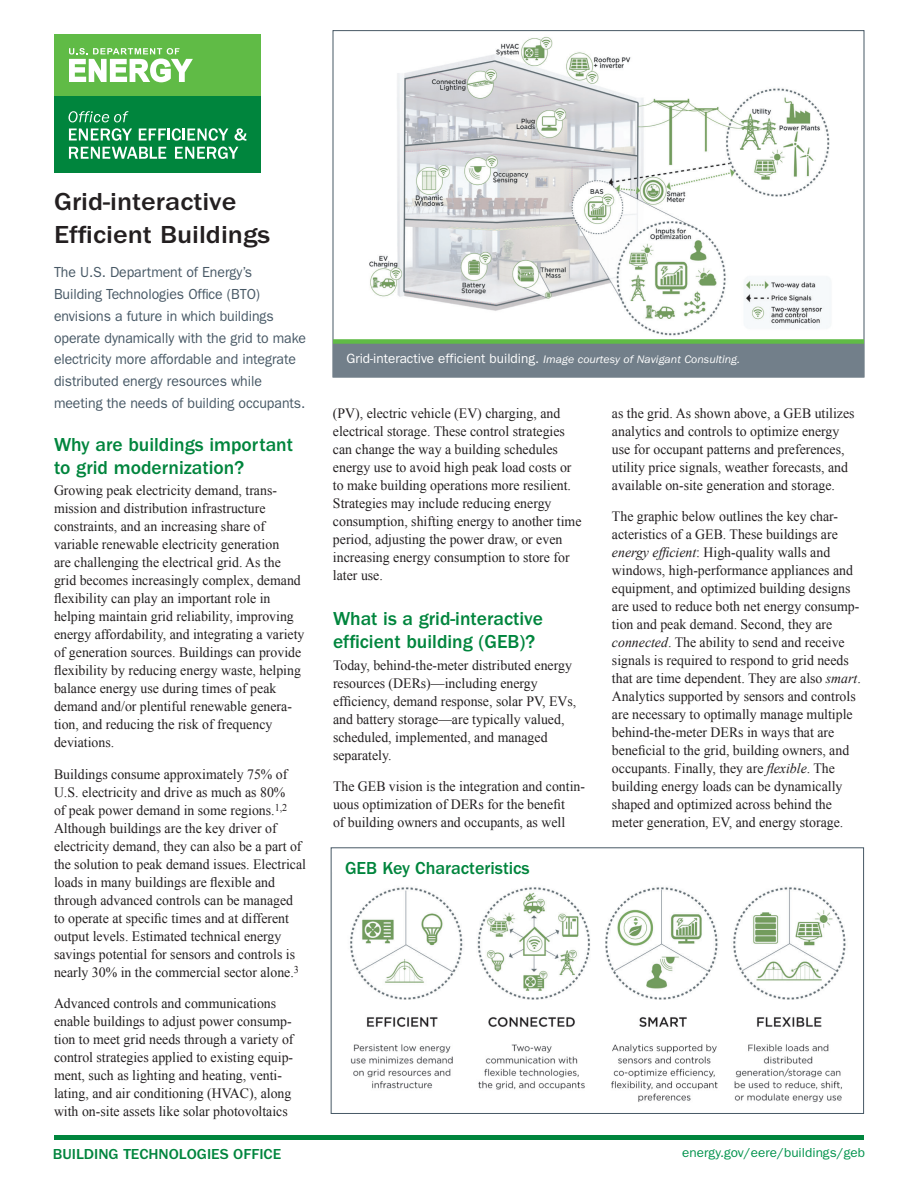
<style>
.page{position:relative;width:918px;height:1188px;background:#fff}
.page>*{position:absolute;margin:0;border:0;box-sizing:border-box;transform-origin:0 0}
.t1{font:500 25.5px/33px "ITC Franklin Gothic Std";color:#231f20;scale:1.1 1}
.t2{font:500 19.5px/23.2px "ITC Franklin Gothic Std";color:#00853d}
.t3{font:500 18px "ITC Franklin Gothic Std";color:#00853d}
.t4{font:500 15px "ITC Franklin Gothic Std";color:#00853d;scale:1.05 1}
.intro_statement{font:14.7px/21.8px "ITC Franklin Gothic Std";letter-spacing:-.005em;color:#475865;scale:.96 1}
.body_text{font:14.25px/18px "Times New Roman";color:#231f20}
.caption_reverse{font:13.5px "ITC Franklin Gothic Std";color:#fff}
.t5{font:13.05px "ITC Franklin Gothic Std";color:#02934d}
.s1{font-style:italic;font-size:11.25px}
.s2{font-style:italic}
</style>
<div class="page">
<img style="left:369px;top:37px;width:461px;height:299px">
<div style="left:333px;top:340px;width:531px;height:37px;background:#727f8a"></div>
<div style="left:333px;top:339px;width:531px;height:5px;background:#60bb46"></div>
<img style="left:350px;top:887px;width:496px;height:216px">
<div style="left:331px;top:847px;width:533px;height:267px;border:1px solid #475865"></div>
<div style="left:54px;top:34px;width:207px;height:64px;background:#60bb46"></div>
<svg style="left:69px;top:48px;width:124px;height:34px"></svg>
<div style="left:54px;top:97px;width:207px;height:76px;background:#00853d"></div>
<svg style="left:69px;top:111px;width:59px;height:11px"></svg>
<svg style="left:69px;top:128px;width:63px;height:13px"></svg>
<svg style="left:139px;top:128px;width:89px;height:13px"></svg>
<svg style="left:234px;top:128px;width:12px;height:13px"></svg>
<svg style="left:69px;top:147px;width:97px;height:12px"></svg>
<svg style="left:175px;top:147px;width:63px;height:12px"></svg>
<hr style="left:54px;top:1135px;width:810px;height:4px;background:#00853d">
<p class="t1" style="left:54px;top:186px;width:198px">Grid-interactive<br>Efficient Buildings</p>
<p class="intro_statement" style="left:54px;top:262px;width:264px">The U.S. Department of Energy’s<br>Building Technologies Office (BTO) envisions a future in which buildings operate dynamically with the grid to make electricity more affordable and integrate distributed energy resources while meeting the needs of building occupants.</p>
<h1 class="t2" style="left:54px;top:433px;width:241px">Why are buildings important to grid modernization?</h1>
<p class="body_text" style="left:54px;top:481px;width:252px">Growing peak electricity demand, trans&shy;mission and distribution infrastructure constraints, and an increasing share of variable renewable electricity generation<br>are challenging the electrical grid. As the grid becomes increasingly complex, demand flexibility can play an important role in helping maintain grid reliability, improving energy affordability, and integrating a variety of generation sources. Buildings can provide flexibility by reducing energy waste, helping balance energy use during times of peak demand and/or plentiful renewable genera&shy;tion, and reducing the risk of frequency deviations.</p>
<p class="body_text" style="left:54px;top:765px;width:254px">Buildings consume approximately 75% of U.S. electricity and drive as much as 80%<br>of peak power demand in some regions.<sup>1,2<br></sup>Although buildings are the key driver of electricity demand, they can also be a part of the solution to peak demand issues. Electrical loads in many buildings are flexible and through advanced controls can be managed to operate at specific times and at different output levels. Estimated technical energy savings potential for sensors and controls is nearly 30% in the commercial sector alone.<sup>3</sup></p>
<p class="body_text" style="left:54px;top:994px;width:241px">Advanced controls and communications enable buildings to adjust power consump&shy;tion to meet grid needs through a variety of control strategies applied to existing equip&shy;ment, such as lighting and heating, venti&shy;lating, and air conditioning (HVAC), along with on-site assets like solar photovoltaics</p>
<p class="caption_reverse" style="left:346px;top:351px;width:395px">Grid-interactive efficient building. <span class="s1">Image courtesy of Navigant Consulting.</span></p>
<p class="body_text" style="left:333px;top:404px;width:250px">(PV), electric vehicle (EV) charging, and electrical storage. These control strategies can change the way a building schedules energy use to avoid high peak load costs or to make building operations more resilient.<br>Strategies may include reducing energy consumption, shifting energy to another time period, adjusting the power draw, or even increasing energy consumption to store for later use.</p>
<h1 class="t2" style="left:333px;top:607px;width:212px">What is a grid-interactive efficient building (GEB)?</h1>
<p class="body_text" style="left:333px;top:656px;width:245px">Today, behind-the-meter distributed energy resources (DERs)—including energy efficiency, demand response, solar PV, EVs, and battery storage—are typically valued, scheduled, implemented, and managed separately.</p>
<p class="body_text" style="left:333px;top:777px;width:253px">The GEB vision is the integration and contin&shy;uous optimization of DERs for the benefit<br>of building owners and occupants, as well</p>
<h1 class="t3" style="left:345px;top:858px;width:186px">GEB Key Characteristics</h1>
<p class="body_text" style="left:612px;top:404px;width:244px">as the grid. As shown above, a GEB utilizes analytics and controls to optimize energy use for occupant patterns and preferences, utility price signals, weather forecasts, and available on-site generation and storage.</p>
<p class="body_text" style="left:612px;top:507px;width:250px">The graphic below outlines the key char&shy;acteristics of a GEB. These buildings are <span class="s2">energy efficient</span>: High-quality walls and windows, high-performance appliances and equipment, and optimized building designs are used to reduce both net energy consump&shy;tion and peak demand. Second, they are <span class="s2">connected</span>. The ability to send and receive signals is required to respond to grid needs that are time dependent. They are also <span class="s2">smart</span>.<br>Analytics supported by sensors and controls are necessary to optimally manage multiple behind-the-meter DERs in ways that are beneficial to the grid, building owners, and occupants. Finally, they are <span class="s2">flexible</span>. The building energy loads can be dynamically shaped and optimized across behind the meter generation, EV, and energy storage.</p>
<p class="t4" style="left:53px;top:1145px;width:219px">BUILDING TECHNOLOGIES OFFICE</p>
<p class="t5" style="left:682px;top:1145px;width:184px">energy.gov/eere/buildings/geb</p>
</div>
